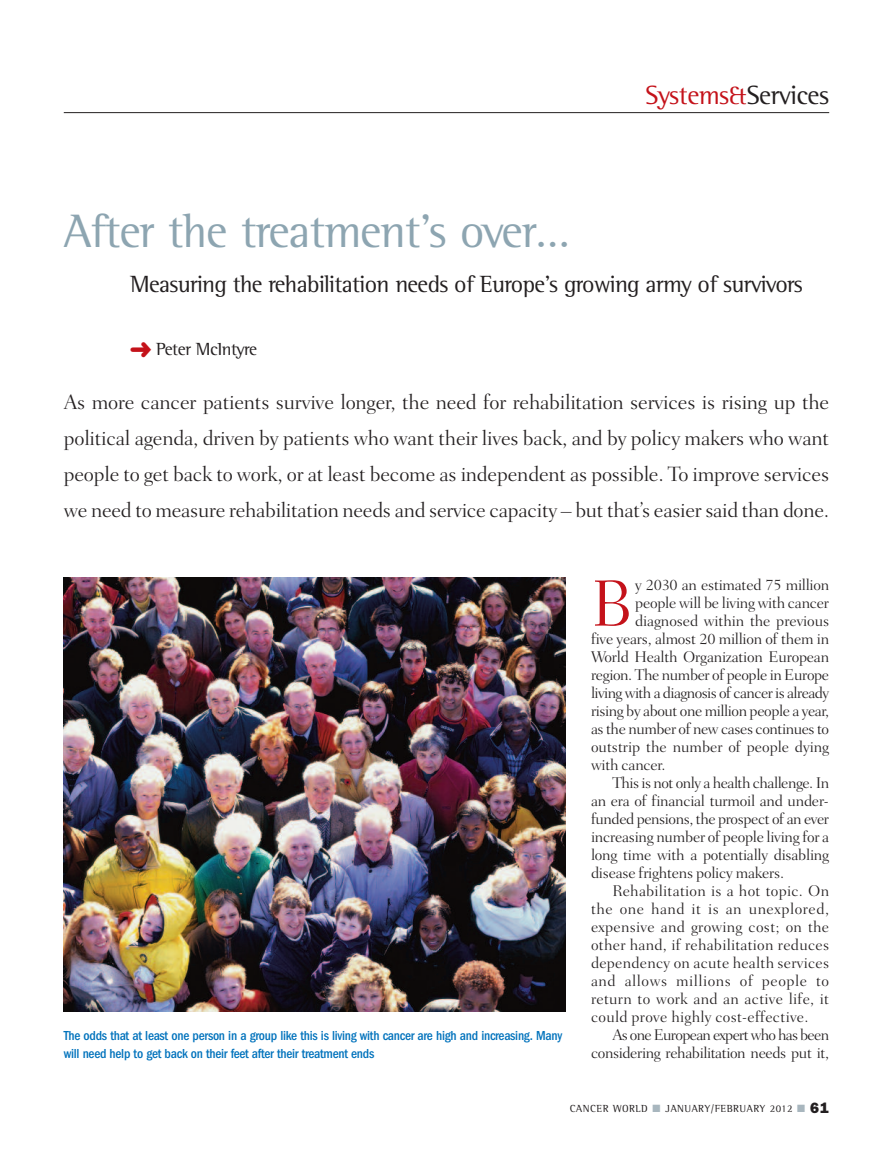
<style>
.page{position:relative;width:893px;height:1149px;background:#fff}
.page>*{position:absolute;margin:0;border:0;box-sizing:border-box;transform-origin:0 0}
.t1{font:300 66.45px "Fairfield LH";color:#c4121a}
.t2{font:48px "Rotis Semi Serif";letter-spacing:-.025em;color:#8da5b1}
.t3{font:27px "Rotis Semi Serif";letter-spacing:-.015em;color:#c4121a}
.t4{font:24px "Rotis Semi Serif";letter-spacing:-.025em;color:#231f20}
.t5{font:300 21px/36px "Fairfield LH";letter-spacing:-.015em;color:#231f20;text-align:justify}
.t6{font:18px "Rotis Semi Serif";letter-spacing:-.025em;color:#231f20}
.t7{font:300 15.75px "Fairfield LH";letter-spacing:-.015em;color:#231f20}
.t8{font:300 15.75px "Fairfield LH";letter-spacing:.015em;color:#231f20}
.t9{font:300 15.75px "Fairfield LH";letter-spacing:.035em;color:#231f20}
.t10{font:300 15.75px "Fairfield LH";letter-spacing:-.035em;color:#231f20}
.t11{font:300 15.75px "Fairfield LH";letter-spacing:-.045em;color:#231f20}
.t12{font:500 condensed 13.5px/18px "ITC Franklin Gothic Std";letter-spacing:-.02em;color:#0072bc}
.t13{font:10.5px "Rotis Semi Serif";letter-spacing:.05em;color:#231f20}
.s1{color:#231f20}
.s2{color:#c4121a}
.s3{color:#a8b6be}
.s4{font-family:"Franklin Gothic";font-weight:800;font-size:15px}
</style>
<div class="page">
<hr style="left:64px;top:112px;width:765px;height:1px;background:#231f20">
<img style="left:64px;top:577px;width:502px;height:434px">
<h3 class="t3" style="left:646px;top:86px;width:185px">Systems&amp;<span class="s1">Services</span></h3>
<h2 class="t2" style="left:64px;top:215px;width:508px">After the treatment’s over…</h2>
<h3 class="t4" style="left:130px;top:275px;width:674px">Measuring the rehabilitation needs of Europe’s growing army of survivors</h3>
<p class="t6" style="left:130px;top:343px;width:129px"><span class="s2">➜</span> Peter McIntyre</p>
<p class="t5" style="left:64px;top:386px;width:767px">As more cancer patients survive longer, the need for rehabilitation services is rising up the political agenda, driven by patients who want their lives back, and by policy makers who want people to get back to work, or at least become as independent as possible. To improve services we need to measure rehabilitation needs and service capacity – but that’s easier said than done.</p>
<p class="t12" style="left:64px;top:1027px;width:500px">The odds that at least one person in a group like this is living with cancer are high and increasing. Many will need help to get back on their feet after their treatment ends</p>
<h1 class="t1" style="left:591px;top:577px;width:43px">B</h1>
<p class="t7" style="left:635px;top:578px;width:196px">y 2030 an estimated 75 million</p>
<p class="t7" style="left:635px;top:596px;width:196px">people will be living with cancer</p>
<p class="t7" style="left:635px;top:614px;width:196px">diagnosed within the previous</p>
<p class="t7" style="left:591px;top:632px;width:240px">five years, almost 20 million of them in</p>
<p class="t7" style="left:591px;top:650px;width:240px">World Health Organization European</p>
<p class="t7" style="left:591px;top:668px;width:240px">region. The number of people in Europe</p>
<p class="t10" style="left:591px;top:686px;width:240px">living with a diagnosis of cancer is already</p>
<p class="t7" style="left:591px;top:704px;width:240px">rising by about one million people a year,</p>
<p class="t7" style="left:591px;top:722px;width:240px">as the number of new cases continues to</p>
<p class="t7" style="left:591px;top:740px;width:240px">outstrip the number of people dying</p>
<p class="t7" style="left:591px;top:758px;width:76px">with cancer.</p>
<p class="t7" style="left:612px;top:776px;width:218px">This is not only a health challenge. In</p>
<p class="t7" style="left:591px;top:794px;width:239px">an era of financial turmoil and under-</p>
<p class="t7" style="left:591px;top:812px;width:240px">funded pensions, the prospect of an ever</p>
<p class="t7" style="left:591px;top:830px;width:240px">increasing number of people living for a</p>
<p class="t7" style="left:591px;top:848px;width:240px">long time with a potentially disabling</p>
<p class="t7" style="left:591px;top:866px;width:195px">disease frightens policy makers.</p>
<p class="t8" style="left:612px;top:884px;width:218px">Rehabilitation is a hot topic. On</p>
<p class="t9" style="left:591px;top:902px;width:240px">the one hand it is an unexplored,</p>
<p class="t8" style="left:591px;top:920px;width:240px">expensive and growing cost; on the</p>
<p class="t8" style="left:591px;top:938px;width:240px">other hand, if rehabilitation reduces</p>
<p class="t8" style="left:591px;top:956px;width:240px">dependency on acute health services</p>
<p class="t9" style="left:591px;top:974px;width:240px">and allows millions of people to</p>
<p class="t8" style="left:591px;top:992px;width:240px">return to work and an active life, it</p>
<p class="t8" style="left:591px;top:1010px;width:219px">could prove highly cost-effective.</p>
<p class="t11" style="left:612px;top:1028px;width:218px">As one European expert who has been</p>
<p class="t7" style="left:591px;top:1046px;width:240px">considering rehabilitation needs put it,</p>
<p class="t13" style="left:570px;top:1104px;width:261px">CANCER WORLD <span class="s3">■</span> JANUARY/FEBRUARY 2012 <span class="s3">■</span> <span class="s4">61</span></p>
</div>
